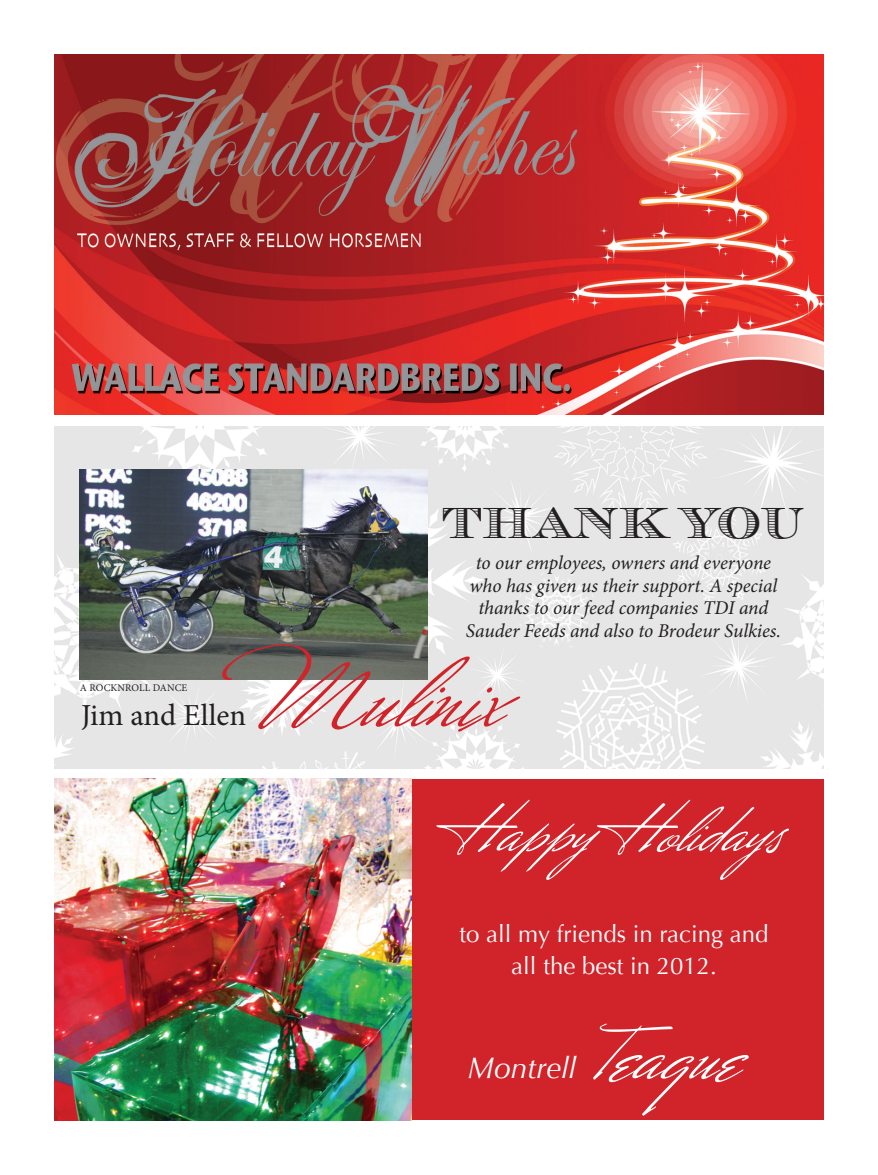
<style>
.page{position:relative;width:878px;height:1175px;background:#fff}
.page>*{position:absolute;margin:0;border:0;box-sizing:border-box;transform-origin:0 0}
.t1{font:103.8px "Mr Canfields";color:#d1232a}
.t2{font:66px "Mr Canfields";color:#fff}
.t3{font:45px "Chevalier Str SCD";color:#231f20}
.t4{font:30.6px "Minion Pro";color:#231f20}
.t5{font:italic 30px "Optima";color:#fff}
.t6{font:24px/31.5px "Optima";color:#fff;text-align:center}
.t7{font:italic 19.5px/22.5px "Minion Pro";letter-spacing:-.005em;color:#231f20;text-align:center}
.t8{font:10.2px "Minion Pro";letter-spacing:.01em;color:#231f20}
.s1{font-family:"Mr Canfields";font-style:normal;font-size:66px}
.s2{font-family:"Mr Canfields";font-style:normal;font-size:81px}
</style>
<div class="page">
<img style="left:54px;top:54px;width:770px;height:361px">
<img style="left:55px;top:426px;width:769px;height:342px">
<img style="left:80px;top:469px;width:348px;height:210px">
<div style="left:55px;top:779px;width:769px;height:341px;background:#d1232a"></div>
<img style="left:55px;top:778px;width:356px;height:342px">
<h3 class="t3" style="left:443px;top:495px;width:362px">THANK YOU</h3>
<p class="t7" style="left:466px;top:551px;width:316px">to our employees, owners and everyone who has given us their support. A special thanks to our feed companies TDI and Sauder Feeds and also to Brodeur Sulkies.</p>
<h1 class="t1" style="left:248px;top:628px;width:256px">Mulinix</h1>
<p class="t8" style="left:80px;top:680px;width:109px">A ROCKNROLL DANCE</p>
<h3 class="t4" style="left:81px;top:694px;width:166px">Jim and Ellen</h3>
<h2 class="t2" style="left:447px;top:788px;width:353px">HappyHolidays</h2>
<p class="t6" style="left:459px;top:919px;width:310px">to all my friends in racing and all the best in 2012.</p>
<h3 class="t5" style="left:467px;top:1049px;width:274px">Montrell <span class="s1">T</span><span class="s2">eague</span></h3>
</div>
